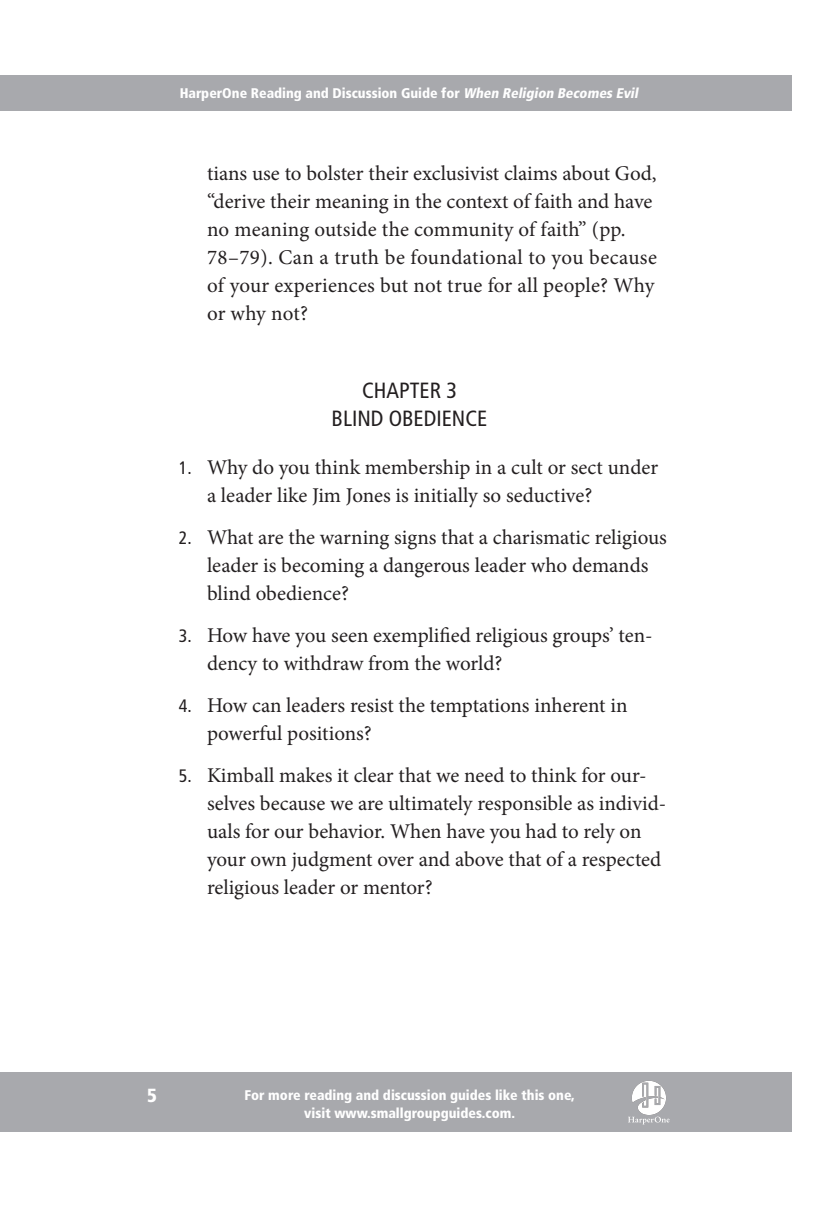
<style>
.page{position:relative;width:819px;height:1206px;background:#fff}
.page>*{position:absolute;margin:0;border:0;box-sizing:border-box;transform-origin:0 0}
.t1{font:condensed 22px/28px "Frutiger";color:#231f20;text-align:center}
.t2{font:21px/28px "Minion Pro";color:#231f20}
.t3{font:900 condensed 19px "Frutiger";color:#fff}
.t4{font:900 condensed 14px/18px "Frutiger";color:#fff;text-align:center}
.s1{font-style:italic}
.s2{font-family:"Frutiger";font-stretch:condensed;font-size:18px}
</style>
<div class="page">
<div style="left:0;top:1073px;width:27px;height:59px;background:#a8a9ad"></div>
<div style="left:27px;top:75px;width:765px;height:36px;background:#a8a9ad"></div>
<div style="left:0;top:75px;width:27px;height:36px;background:#a8a9ad"></div>
<div style="left:27px;top:1073px;width:765px;height:59px;background:#a8a9ad"></div>
<svg style="left:628px;top:1117px;width:42px;height:8px"></svg>
<img style="left:632px;top:1081px;width:34px;height:34px">
<p class="t4" style="left:180px;top:84px;width:463px">HarperOne Reading and Discussion Guide for <span class="s1">When Religion Becomes Evil</span></p>
<p class="t2" style="left:207px;top:160px;width:452px">tians use to bolster their exclusivist claims about God, “derive their meaning in the context of faith and have no meaning outside the community of faith” (pp.<br>78–79). Can a truth be foundational to you because of your experiences but not true for all people? Why or why not?</p>
<p class="t1" style="left:332px;top:377px;width:157px">CHAPTER 3<br>BLIND OBEDIENCE</p>
<p class="t2" style="left:207px;top:454px;width:453px;text-indent:-28px"><span class="s2">1.</span> Why do you think membership in a cult or sect under a leader like Jim Jones is initially so seductive?</p>
<p class="t2" style="left:207px;top:524px;width:461px;text-indent:-28px"><span class="s2">2.</span> What are the warning signs that a charismatic religious leader is becoming a dangerous leader who demands blind obedience?</p>
<p class="t2" style="left:207px;top:622px;width:447px;text-indent:-28px"><span class="s2">3.</span> How have you seen exemplified religious groups’ ten&shy;dency to withdraw from the world?</p>
<p class="t2" style="left:207px;top:692px;width:422px;text-indent:-28px"><span class="s2">4.</span> How can leaders resist the temptations inherent in powerful positions?</p>
<p class="t2" style="left:207px;top:762px;width:461px;text-indent:-28px"><span class="s2">5.</span> Kimball makes it clear that we need to think for our&shy;selves because we are ultimately responsible as individ&shy;uals for our behavior. When have you had to rely on your own judgment over and above that of a respected religious leader or mentor?</p>
<p class="t3" style="left:147px;top:1084px;width:11px">5</p>
<p class="t4" style="left:245px;top:1086px;width:332px">For more reading and discussion guides like this one, visit www.smallgroupguides.com.</p>
</div>
